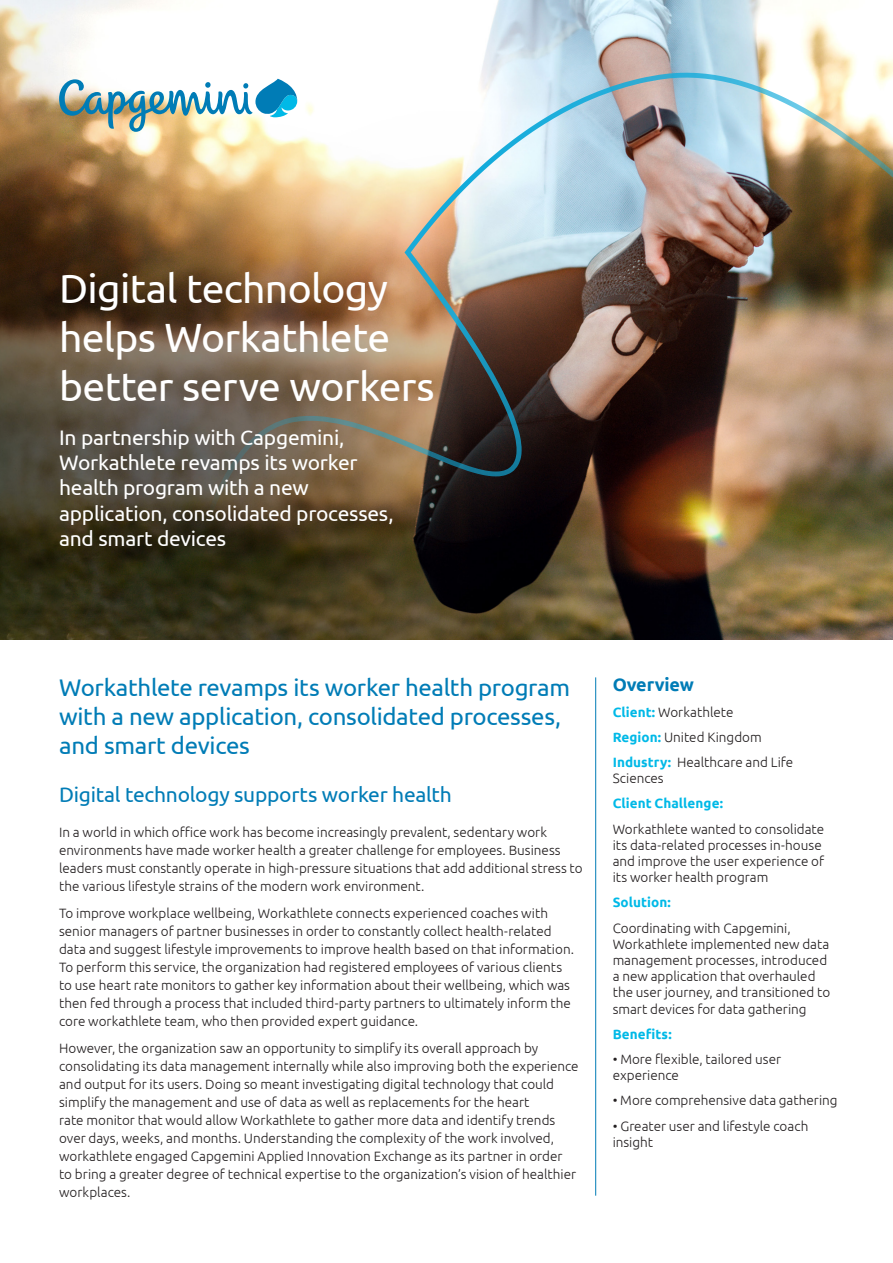
<style>
.page{position:relative;width:893px;height:1263px;background:#fff}
.page>*{position:absolute;margin:0;border:0;box-sizing:border-box;transform-origin:0 0}
.text{font:40.8px/49.1px "Ubuntu";letter-spacing:-.015em;color:#fff}
.text-2{font:24px/28.8px "Ubuntu";letter-spacing:-.015em;color:#007cb6}
.text-3{font:21px/25.2px "Ubuntu";letter-spacing:-.01em;color:#fff}
.chapter-intro{font:21px "Ubuntu";letter-spacing:-.01em;color:#007cb6}
.text-4{font:700 18px "Ubuntu";letter-spacing:-.005em;color:#007cb6}
.text-5{font:300 13.5px/18px "Ubuntu";color:#231f20}
.text-6{font:700 13.5px "Ubuntu";letter-spacing:.005em;color:#00b9e7}
.s1{font-weight:700;color:#00b9e7}
</style>
<div class="page">
<img style="left:0;top:0;width:893px;height:639px">
<hr style="left:595px;top:677px;width:1px;height:519px;background:#007cb6">
<img style="left:187px;top:73px;width:499px;height:527px">
<svg style="left:59px;top:79px;width:238px;height:53px"></svg>
<p class="text" style="left:59px;top:262px;width:377px">Digital technology helps Workathlete better serve workers</p>
<p class="text-3" style="left:59px;top:424px;width:336px">In partnership with Capgemini,<br>Workathlete revamps its worker health program with a new application, consolidated processes, and smart devices</p>
<p class="text-2" style="left:59px;top:672px;width:512px">Workathlete revamps its worker health program with a new application, consolidated processes, and smart devices</p>
<p class="chapter-intro" style="left:59px;top:782px;width:394px">Digital technology supports worker health</p>
<p class="text-5" style="left:59px;top:823px;width:525px">In a world in which office work has become increasingly prevalent, sedentary work environments have made worker health a greater challenge for employees. Business leaders must constantly operate in high-pressure situations that add additional stress to the various lifestyle strains of the modern work environment.</p>
<p class="text-5" style="left:59px;top:904px;width:516px">To improve workplace wellbeing, Workathlete connects experienced coaches with senior managers of partner businesses in order to constantly collect health-related data and suggest lifestyle improvements to improve health based on that information.<br>To perform this service, the organization had registered employees of various clients to use heart rate monitors to gather key information about their wellbeing, which was then fed through a process that included third-party partners to ultimately inform the core workathlete team, who then provided expert guidance.</p>
<p class="text-5" style="left:59px;top:1039px;width:521px">However, the organization saw an opportunity to simplify its overall approach by consolidating its data management internally while also improving both the experience and output for its users. Doing so meant investigating digital technology that could simplify the management and use of data as well as replacements for the heart<br>rate monitor that would allow Workathlete to gather more data and identify trends over days, weeks, and months. Understanding the complexity of the work involved, workathlete engaged Capgemini Applied Innovation Exchange as its partner in order to bring a greater degree of technical expertise to the organization’s vision of healthier workplaces.</p>
<p class="text-4" style="left:613px;top:674px;width:83px">Overview</p>
<p class="text-5" style="left:613px;top:702px;width:122px"><span class="s1">Client:</span> Workathlete</p>
<p class="text-5" style="left:613px;top:728px;width:151px"><span class="s1">Region:</span> United Kingdom</p>
<p class="text-5" style="left:613px;top:754px;width:182px;line-height:16.2px"><span class="s1">Industry:</span> Healthcare and Life<br>Sciences</p>
<p class="text-6" style="left:613px;top:795px;width:112px">Client Challenge:</p>
<p class="text-5" style="left:613px;top:820px;width:213px;line-height:16.2px">Workathlete wanted to consolidate its data-related processes in-house and improve the user experience of its worker health program</p>
<p class="text-6" style="left:613px;top:894px;width:60px">Solution:</p>
<p class="text-5" style="left:613px;top:919px;width:219px;line-height:16.2px">Coordinating with Capgemini, Workathlete implemented new data management processes, introduced a new application that overhauled the user journey, and transitioned to smart devices for data gathering</p>
<p class="text-6" style="left:613px;top:1026px;width:60px">Benefits:</p>
<p class="text-5" style="left:613px;top:1051px;width:170px;line-height:16.2px">• More flexible, tailored user experience</p>
<p class="text-5" style="left:613px;top:1091px;width:227px">• More comprehensive data gathering</p>
<p class="text-5" style="left:613px;top:1117px;width:197px;line-height:16.2px">• Greater user and lifestyle coach insight</p>
</div>
